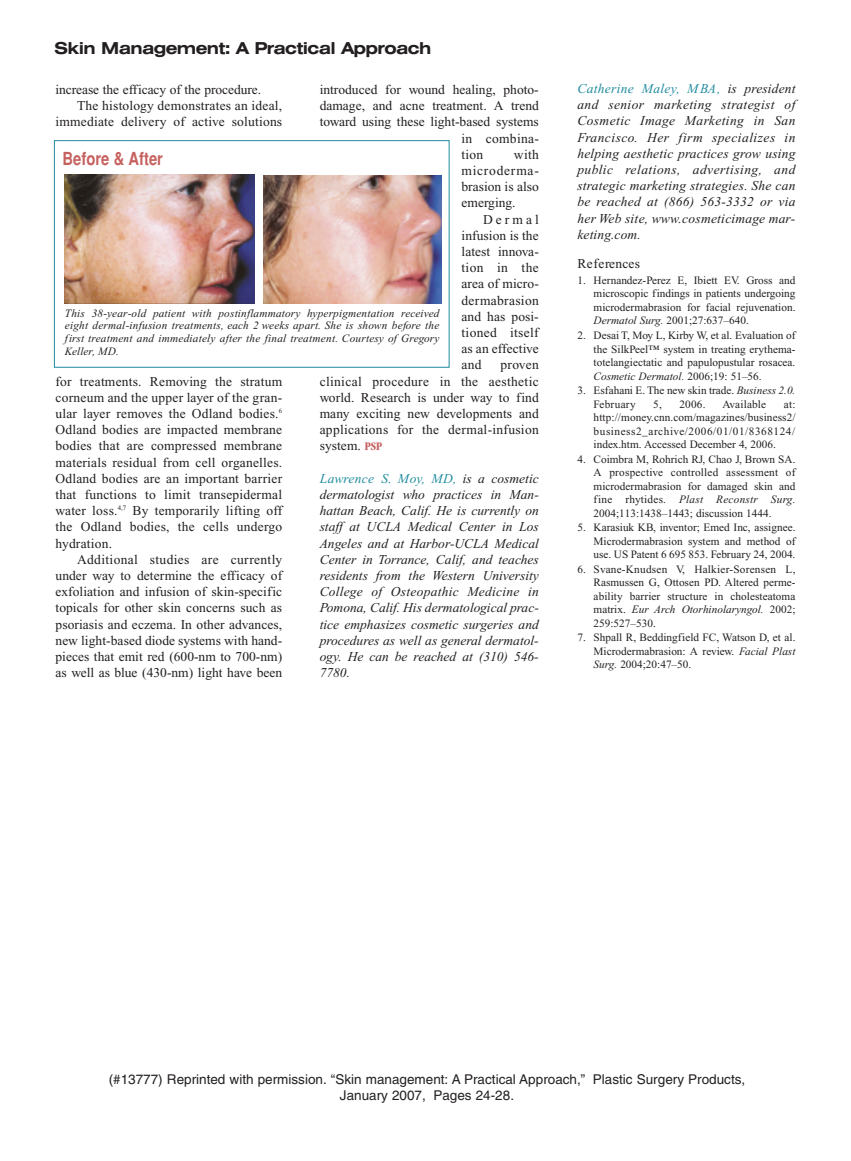
<style>
.page{position:relative;width:851px;height:1161px;background:#fff}
.page>*{position:absolute;margin:0;border:0;box-sizing:border-box;transform-origin:0 0}
.t1{font:700 condensed 18px "Helvetica";color:#c6615f}
.t2{font:700 expanded 16.5px "Swiss 721 BT";letter-spacing:-.035em;color:#231f20}
.t3{font:13.5px/16.2px "Times New Roman";letter-spacing:.005em;color:#231f20;text-align:justify}
.t4{font:italic 13.5px/16.2px "Times New Roman";color:#231f20;text-align:justify}
.t5{font:13.5px/16.2px "Helvetica";color:#231f20;text-align:center}
.t6{font:11.25px/13.5px "Times New Roman";color:#231f20;text-align:justify}
.t7{font:italic 11.25px/12.8px "Times New Roman";letter-spacing:.015em;color:#231f20;text-align:justify}
.t8{font:11.25px "Times New Roman";letter-spacing:.02em;color:#231f20}
.s1{font-family:"Garamond";font-weight:700;font-stretch:condensed;font-size:12px;color:#c6615f}
.s2{color:#208b9f}
.s3{font-style:italic}
</style>
<div class="page">
<div style="left:54px;top:140px;width:395px;height:228px;border:1px solid #208b9f"></div>
<img style="left:64px;top:175px;width:190px;height:129px">
<img style="left:263px;top:175px;width:179px;height:129px">
<p class="t2" style="left:54px;top:38px;width:379px">Skin Management: A Practical Approach</p>
<p class="t3" style="left:320px;top:82px;width:220px">introduced for wound healing, photo-</p>
<p class="t3" style="left:320px;top:98px;width:221px">damage, and acne treatment. A trend</p>
<p class="t3" style="left:320px;top:114px;width:221px">toward using these light-based systems</p>
<p class="t3" style="left:461px;top:130px;width:79px">in combina-</p>
<p class="t3" style="left:461px;top:146px;width:23px">tion</p>
<p class="t3" style="left:56px;top:81px;width:207px">increase the efficacy of the procedure.</p>
<p class="t3" style="left:77px;top:98px;width:206px">The histology demonstrates an ideal,</p>
<p class="t3" style="left:56px;top:114px;width:228px">immediate delivery of active solutions</p>
<p class="t3" style="left:461px;top:146px;width:79px;text-indent:52px">with microderma&shy;brasion is also emerging.</p>
<p class="t3" style="left:461px;top:211px;width:79px;text-indent:22px">Dermal infusion is the latest innova&shy;tion in the area of micro&shy;dermabrasion and has posi&shy;tioned itself as an effective and</p>
<h1 class="t1" style="left:63px;top:148px;width:102px">Before &amp; After</h1>
<p class="t7" style="left:65px;top:307px;width:376px">This 38-year-old patient with postinflammatory hyperpigmentation received eight dermal-infusion treatments, each 2 weeks apart. She is shown before the first treatment and immediately after the final treatment. Courtesy of Gregory Keller, MD.</p>
<p class="t3" style="left:320px;top:357px;width:221px;text-indent:181px">proven clinical procedure in the aesthetic world. Research is under way to find many exciting new developments and applications for the dermal-infusion system. <span class="s1">PSP</span></p>
<p class="t4" style="left:320px;top:470px;width:221px"><span class="s2">Lawrence S. Moy, MD,</span> is a cosmetic dermatologist who practices in Man&shy;hattan Beach, Calif. He is currently on staff at UCLA Medical Center in Los Angeles and at Harbor-UCLA Medical Center in Torrance, Calif, and teaches residents from the Western University College of Osteopathic Medicine in Pomona, Calif. His dermatological prac&shy;tice emphasizes cosmetic surgeries and procedures as well as general dermatol&shy;ogy. He can be reached at (310) 546- 7780.</p>
<p class="t3" style="left:55px;top:373px;width:228px">for treatments. Removing the stratum corneum and the upper layer of the gran&shy;ular layer removes the Odland bodies.<sup>6<br></sup>Odland bodies are impacted membrane bodies that are compressed membrane materials residual from cell organelles.<br>Odland bodies are an important barrier that functions to limit transepidermal water loss.<sup>4,7</sup> By temporarily lifting off the Odland bodies, the cells undergo hydration.</p>
<p class="t3" style="left:55px;top:551px;width:228px;text-indent:22px">Additional studies are currently under way to determine the efficacy of exfoliation and infusion of skin-specific topicals for other skin concerns such as psoriasis and eczema. In other advances, new light-based diode systems with hand&shy;pieces that emit red (600-nm to 700-nm) as well as blue (430-nm) light have been</p>
<p class="t4" style="left:577px;top:80px;width:219px"><span class="s2">Catherine Maley, MBA,</span> is president and senior marketing strategist of Cosmetic Image Marketing in San Francisco. Her firm specializes in helping aesthetic practices grow using public relations, advertising, and strategic marketing strategies. She can be reached at (866) 563-3332 or via her Web site, www.cosmeticimage mar&shy;keting.com.</p>
<p class="t3" style="left:577px;top:256px;width:64px">References</p>
<p class="t6" style="left:593px;top:274px;width:203px;text-indent:-16px">1. Hernandez-Perez E, Ibiett EV. Gross and microscopic findings in patients undergoing microdermabrasion for facial rejuvenation.<br><span class="s3">Dermatol Surg.</span> 2001;27:637–640.</p>
<p class="t6" style="left:593px;top:329px;width:203px;text-indent:-16px">2. Desai T, Moy L, Kirby W, et al. Evaluation of the SilkPeel™ system in treating erythema&shy;totelangiectatic and papulopustular rosacea.<br><span class="s3">Cosmetic Dermatol.</span> 2006;19: 51–56.</p>
<p class="t6" style="left:593px;top:384px;width:203px;text-indent:-16px">3. Esfahani E. The new skin trade. <span class="s3">Business 2.0.<br></span>February</p>
<p class="t6" style="left:653px;top:397px;width:10px">5,</p>
<p class="t6" style="left:679px;top:397px;width:28px">2006.</p>
<p class="t8" style="left:722px;top:398px;width:45px">Available</p>
<p class="t6" style="left:593px;top:397px;width:203px;text-indent:190px">at: http://money.cnn.com/magazines/business2/ business2_archive/2006/01/01/8368124/ index.htm. Accessed December 4, 2006.</p>
<p class="t6" style="left:593px;top:452px;width:203px;text-indent:-16px">4. Coimbra M, Rohrich RJ, Chao J, Brown SA.<br>A prospective controlled assessment of microdermabrasion for damaged skin and fine rhytides. <span class="s3">Plast Reconstr Surg.<br></span>2004;113:1438–1443; discussion 1444.</p>
<p class="t6" style="left:593px;top:521px;width:203px;text-indent:-16px">5. Karasiuk KB, inventor; Emed Inc, assignee.<br>Microdermabrasion system and method of use. US Patent 6 695 853. February 24, 2004.</p>
<p class="t6" style="left:593px;top:562px;width:203px;text-indent:-16px">6. Svane-Knudsen V, Halkier-Sorensen L, Rasmussen G, Ottosen PD. Altered perme&shy;ability barrier structure in cholesteatoma matrix. <span class="s3">Eur Arch Otorhinolaryngol.</span> 2002; 259:527–530.</p>
<p class="t6" style="left:593px;top:631px;width:203px;text-indent:-16px">7. Shpall R, Beddingfield FC, Watson D, et al.<br>Microdermabrasion: A review. <span class="s3">Facial Plast Surg.</span> 2004;20:47–50.</p>
<p class="t5" style="left:109px;top:1071px;width:638px">(#13777) Reprinted with permission. “Skin management: A Practical Approach,” Plastic Surgery Products,<br>January 2007, Pages 24-28.</p>
</div>
